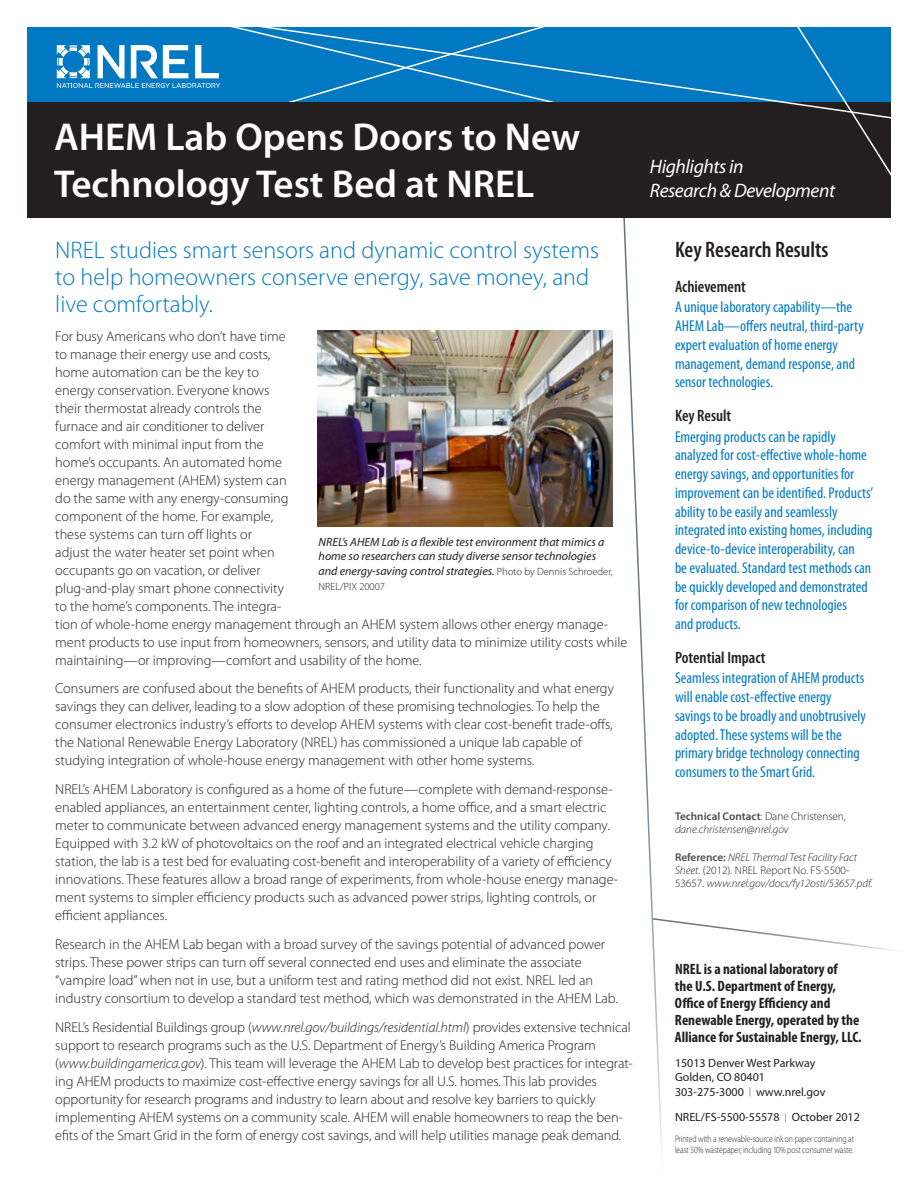
<style>
.page{position:relative;width:918px;height:1188px;background:#fff}
.page>*{position:absolute;margin:0;border:0;box-sizing:border-box;transform-origin:0 0}
.head{font:600 39px/46.5px "Myriad Pro";color:#fff}
.subhead{font:300 24px/27px "Myriad Pro";color:#0079c2}
.sidebar_head{font:600 condensed 22.5px "Myriad Pro";color:#231f20}
.capability__R_D__Sci{font:italic 19.5px/23.4px "Myriad Pro";letter-spacing:-.02em;color:#fff}
.sidebar_subhead{font:600 condensed 16.5px "Myriad Pro";color:#231f20}
.sidebar_text{font:condensed 15.75px/18.8px "Myriad Pro";color:#0079c2}
.t1{font:700 condensed 15px/17px "Myriad Pro";color:#231f20}
.body_text{font:300 14.25px/18px "Myriad Pro";color:#231f20}
.t2{font:italic 12px/14.7px "Myriad Pro";color:#231f20}
.project_number_____d{font:12px "Myriad Pro";color:#231f20}
.references{font:italic 300 11.25px/13.2px "Myriad Pro";color:#231f20}
.technical_contact{font:italic 300 11.25px/13.2px "Myriad Pro";color:#231f20}
.t3{font:300 10.5px "Myriad Pro";color:#231f20}
.t4{font:300 9.45px/10.9px "Myriad Pro";letter-spacing:-.01em;color:#231f20;scale:.82 1}
.s1{font-style:italic}
.s2{font-weight:300;font-style:normal;font-size:10.5px}
.s3{font-weight:600;font-style:normal;color:#4b4c4d}
.s4{font-style:normal}
.s5{font-weight:300;font-size:9px}
</style>
<div class="page">
<svg style="left:623px;top:217px;width:273px;height:937px"></svg>
<div style="left:27px;top:28px;width:864px;height:74px;background:#0079c2"></div>
<svg style="left:57px;top:45px;width:83px;height:43px"></svg>
<div style="left:27px;top:102px;width:864px;height:115px;background:#231f20"></div>
<svg style="left:856px;top:121px;width:35px;height:55px"></svg>
<svg style="left:140px;top:27px;width:751px;height:94px"></svg>
<img style="left:318px;top:331px;width:294px;height:195px">
<p class="head" style="left:54px;top:113px;width:528px">AHEM Lab Opens Doors to New<br>Technology Test Bed at NREL</p>
<p class="subhead" style="left:55px;top:236px;width:545px">NREL studies smart sensors and dynamic control systems to help homeowners conserve energy, save money, and live comfortably.</p>
<p class="body_text" style="left:55px;top:327px;width:574px">For busy Americans who don’t have time<br>to manage their energy use and costs,<br>home automation can be the key to<br>energy conservation. Everyone knows<br>their thermostat already controls the<br>furnace and air conditioner to deliver<br>comfort with minimal input from the<br>home’s occupants. An automated home<br>energy management (AHEM) system can<br>do the same with any energy-consuming<br>component of the home. For example,<br>these systems can turn off lights or<br>adjust the water heater set point when<br>occupants go on vacation, or deliver<br>plug-and-play smart phone connectivity<br>to the home’s components. The integra-<br>tion of whole-home energy management through an AHEM system allows other energy manage&shy;ment products to use input from homeowners, sensors, and utility data to minimize utility costs while maintaining—or improving—comfort and usability of the home.</p>
<p class="body_text" style="left:55px;top:679px;width:560px">Consumers are confused about the benefits of AHEM products, their functionality and what energy savings they can deliver, leading to a slow adoption of these promising technologies. To help the consumer electronics industry’s efforts to develop AHEM systems with clear cost-benefit trade-offs, the National Renewable Energy Laboratory (NREL) has commissioned a unique lab capable of studying integration of whole-house energy management with other home systems.</p>
<p class="body_text" style="left:55px;top:780px;width:564px">NREL’s AHEM Laboratory is configured as a home of the future—complete with demand-response&shy;enabled appliances, an entertainment center, lighting controls, a home office, and a smart electric meter to communicate between advanced energy management systems and the utility company.<br>Equipped with 3.2 kW of photovoltaics on the roof and an integrated electrical vehicle charging station, the lab is a test bed for evaluating cost-benefit and interoperability of a variety of efficiency innovations. These features allow a broad range of experiments, from whole-house energy manage&shy;ment systems to simpler efficiency products such as advanced power strips, lighting controls, or efficient appliances.</p>
<p class="body_text" style="left:55px;top:935px;width:564px">Research in the AHEM Lab began with a broad survey of the savings potential of advanced power strips. These power strips can turn off several connected end uses and eliminate the associate “vampire load” when not in use, but a uniform test and rating method did not exist. NREL led an industry consortium to develop a standard test method, which was demonstrated in the AHEM Lab.</p>
<p class="body_text" style="left:55px;top:1018px;width:579px">NREL’s Residential Buildings group (<span class="s1">www.nrel.gov/buildings/residential.html</span>) provides extensive technical support to research programs such as the U.S. Department of Energy’s Building America Program (<span class="s1">www.buildingamerica.gov</span>). This team will leverage the AHEM Lab to develop best practices for integrat&shy;ing AHEM products to maximize cost-effective energy savings for all U.S. homes. This lab provides opportunity for research programs and industry to learn about and resolve key barriers to quickly implementing AHEM systems on a community scale. AHEM will enable homeowners to reap the ben&shy;efits of the Smart Grid in the form of energy cost savings, and will help utilities manage peak demand.</p>
<p class="t2" style="left:319px;top:534px;width:296px">NREL’s AHEM Lab is a flexible test environment that mimics a home so researchers can study diverse sensor technologies and energy-saving control strategies. <span class="s2">Photo by Dennis Schroeder,</span></p>
<p class="t3" style="left:319px;top:580px;width:68px">NREL/PIX 20007</p>
<p class="capability__R_D__Sci" style="left:650px;top:155px;width:187px">Highlights in<br>Research &amp; Development</p>
<p class="sidebar_head" style="left:675px;top:235px;width:155px">Key Research Results</p>
<p class="sidebar_subhead" style="left:675px;top:276px;width:72px">Achievement</p>
<p class="sidebar_text" style="left:675px;top:298px;width:190px">A unique laboratory capability—the AHEM Lab—offers neutral, third-party expert evaluation of home energy management, demand response, and sensor technologies.</p>
<p class="sidebar_subhead" style="left:675px;top:405px;width:58px">Key Result</p>
<p class="sidebar_text" style="left:675px;top:427px;width:200px">Emerging products can be rapidly analyzed for cost-effective whole-home energy savings, and opportunities for improvement can be identified. Products’ ability to be easily and seamlessly integrated into existing homes, including device-to-device interoperability, can<br>be evaluated. Standard test methods can be quickly developed and demonstrated for comparison of new technologies<br>and products.</p>
<p class="sidebar_subhead" style="left:675px;top:647px;width:92px">Potential Impact</p>
<p class="sidebar_text" style="left:675px;top:669px;width:192px">Seamless integration of AHEM products will enable cost-effective energy savings to be broadly and unobtrusively adopted. These systems will be the primary bridge technology connecting consumers to the Smart Grid.</p>
<p class="technical_contact" style="left:675px;top:810px;width:172px"><span class="s3">Technical Contact</span><span class="s4">: Dane Christensen, </span>dane.christensen@nrel.gov</p>
<p class="references" style="left:675px;top:850px;width:199px"><span class="s3">Reference:</span> NREL Thermal Test Facility Fact<br>Sheet<span class="s4">. (2012). NREL Report No. FS-5500-<br>53657.</span> www.nrel.gov/docs/fy12osti/53657.pdf.</p>
<p class="t1" style="left:675px;top:960px;width:188px">NREL is a national laboratory of<br>the U.S. Department of Energy, Office of Energy Efficiency and Renewable Energy, operated by the Alliance for Sustainable Energy, LLC.</p>
<p class="project_number_____d" style="left:675px;top:1056px;width:142px">15013 Denver West Parkway</p>
<p class="project_number_____d" style="left:675px;top:1070px;width:91px">Golden, CO 80401</p>
<p class="project_number_____d" style="left:675px;top:1084px;width:152px">303-275-3000 <span class="s5">|</span> www.nrel.gov</p>
<p class="t4" style="left:675px;top:1134px;width:220px">Printed with a renewable-source ink on paper containing at least 50% wastepaper, including 10% post consumer waste.</p>
<p class="project_number_____d" style="left:675px;top:1110px;width:186px">NREL/FS-5500-55578 <span class="s5">|</span> October 2012</p>
</div>
